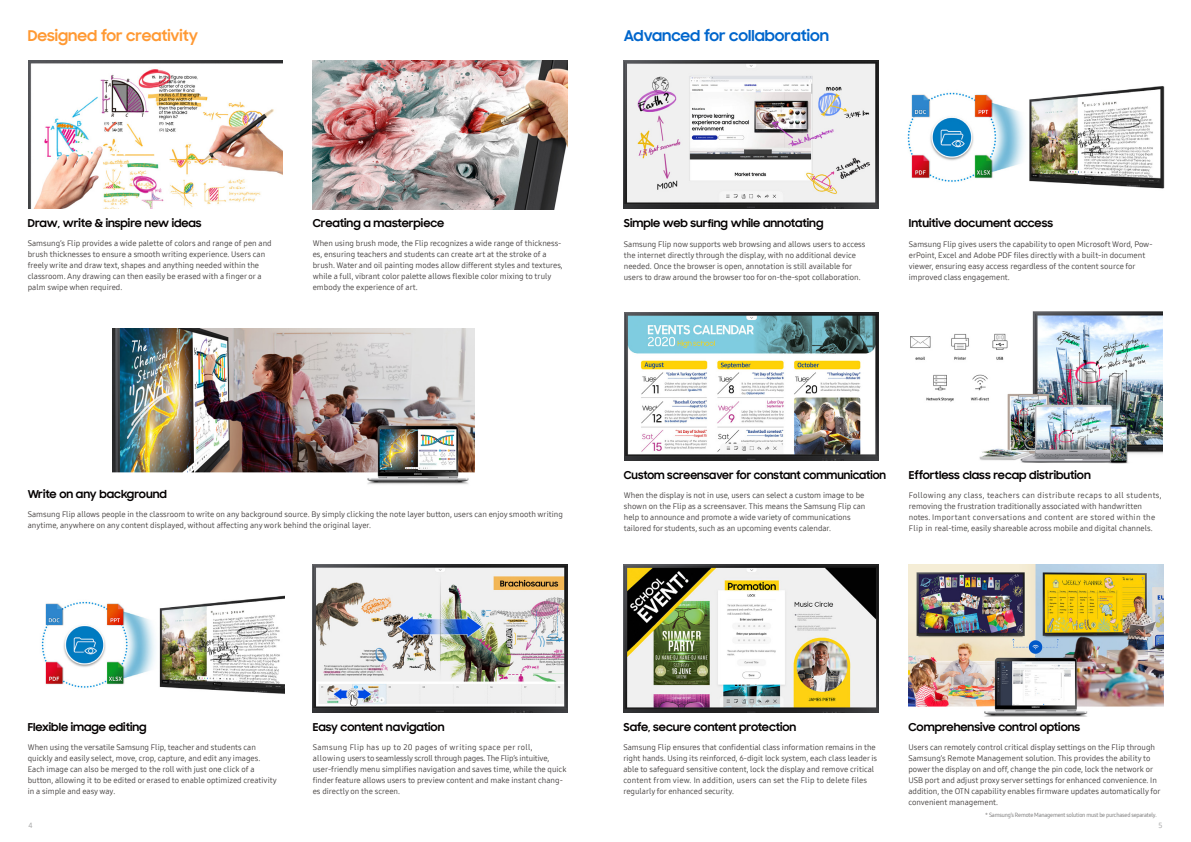
<style>
.page{position:relative;width:1191px;height:842px;background:#fff}
.page>*{position:absolute;margin:0;border:0;box-sizing:border-box;transform-origin:0 0}
.t1{font:700 15px "Samsung Sharp Sans";color:#06c}
.t2{font:700 15px "Samsung Sharp Sans";color:#f93}
.t3{font:700 11px "Samsung Sharp Sans";color:#040000}
.t4{font:700 11px "Samsung Sharp Sans";color:#040000;scale:.96 1}
.t5{font:8px/11px "Samsung One 400";color:#3e3a39}
.t6{font:7.5px "Samsung One 400";color:#9fa0a0}
.t7{font:6px "Samsung One 400 C";letter-spacing:-.025em;color:#727171}
</style>
<div class="page">
<img style="left:313px;top:61px;width:254px;height:148px">
<img style="left:28px;top:61px;width:254px;height:148px">
<img style="left:113px;top:328px;width:361px;height:157px">
<img style="left:41px;top:595px;width:243px;height:99px">
<img style="left:313px;top:564px;width:254px;height:149px">
<img style="left:624px;top:61px;width:254px;height:148px">
<img style="left:907px;top:86px;width:258px;height:103px">
<img style="left:624px;top:312px;width:254px;height:149px">
<img style="left:910px;top:311px;width:253px;height:152px">
<img style="left:623px;top:564px;width:255px;height:149px">
<img style="left:909px;top:565px;width:254px;height:152px">
<h1 class="t2" style="left:28px;top:24px;width:172px">Designed for creativity</h1>
<h1 class="t1" style="left:624px;top:24px;width:207px">Advanced for collaboration</h1>
<h2 class="t3" style="left:28px;top:215px;width:175px">Draw, write &amp; inspire new ideas</h2>
<h2 class="t3" style="left:313px;top:215px;width:133px">Creating a masterpiece</h2>
<p class="t5" style="left:28px;top:238px;width:245px">Samsung’s Flip provides a wide palette of colors and range of pen and brush thicknesses to ensure a smooth writing experience. Users can freely write and draw text, shapes and anything needed within the classroom. Any drawing can then easily be erased with a finger or a palm swipe when required.</p>
<p class="t5" style="left:313px;top:238px;width:251px">When using brush mode, the Flip recognizes a wide range of thickness&shy;es, ensuring teachers and students can create art at the stroke of a brush. Water and oil painting modes allow different styles and textures, while a full, vibrant color palette allows flexible color mixing to truly embody the experience of art.</p>
<h2 class="t3" style="left:624px;top:215px;width:201px">Simple web surfing while annotating</h2>
<h2 class="t3" style="left:909px;top:215px;width:146px">Intuitive document access</h2>
<p class="t5" style="left:624px;top:238px;width:243px">Samsung Flip now supports web browsing and allows users to access the internet directly through the display, with no additional device needed. Once the browser is open, annotation is still available for users to draw around the browser too for on-the-spot collaboration.</p>
<p class="t5" style="left:909px;top:238px;width:245px">Samsung Flip gives users the capability to open Microsoft Word, Pow&shy;erPoint, Excel and Adobe PDF files directly with a built-in document viewer, ensuring easy access regardless of the content source for improved class engagement.</p>
<h2 class="t3" style="left:28px;top:485px;width:141px">Write on any background</h2>
<p class="t5" style="left:28px;top:508px;width:536px">Samsung Flip allows people in the classroom to write on any background source. By simply clicking the note layer button, users can enjoy smooth writing anytime, anywhere on any content displayed, without affecting any work behind the original layer.</p>
<h2 class="t4" style="left:624px;top:467px;width:275px">Custom screensaver for constant communication</h2>
<h2 class="t3" style="left:909px;top:467px;width:183px">Effortless class recap distribution</h2>
<p class="t5" style="left:624px;top:490px;width:243px">When the display is not in use, users can select a custom image to be shown on the Flip as a screensaver. This means the Samsung Flip can help to announce and promote a wide variety of communications tailored for students, such as an upcoming events calendar.</p>
<p class="t5" style="left:909px;top:490px;width:254px">Following any class, teachers can distribute recaps to all students, removing the frustration traditionally associated with handwritten notes. Important conversations and content are stored within the Flip in real-time, easily shareable across mobile and digital channels.</p>
<h2 class="t3" style="left:28px;top:718px;width:120px">Flexible image editing</h2>
<h2 class="t3" style="left:313px;top:718px;width:133px">Easy content navigation</h2>
<p class="t5" style="left:28px;top:741px;width:250px">When using the versatile Samsung Flip, teacher and students can quickly and easily select, move, crop, capture, and edit any images.<br>Each image can also be merged to the roll with just one click of a button, allowing it to be edited or erased to enable optimized creativity in a simple and easy way.</p>
<p class="t5" style="left:313px;top:741px;width:255px">Samsung Flip has up to 20 pages of writing space per roll, allowing users to seamlessly scroll through pages. The Flip’s intuitive, user-friendly menu simplifies navigation and saves time, while the quick finder feature allows users to preview content and make instant chang&shy;es directly on the screen.</p>
<h2 class="t3" style="left:623px;top:719px;width:174px">Safe, secure content protection</h2>
<p class="t5" style="left:623px;top:741px;width:255px">Samsung Flip ensures that confidential class information remains in the right hands. Using its reinforced, 6-digit lock system, each class leader is able to safeguard sensitive content, lock the display and remove critical content from view. In addition, users can set the Flip to delete files regularly for enhanced security.</p>
<p class="t5" style="left:908px;top:741px;width:254px">Users can remotely control critical display settings on the Flip through Samsung’s Remote Management solution. This provides the ability to power the display on and off, change the pin code, lock the network or USB port and adjust proxy server settings for enhanced convenience. In addition, the OTN capability enables firmware updates automatically for convenient management.</p>
<h2 class="t3" style="left:908px;top:719px;width:173px">Comprehensive control options</h2>
<p class="t7" style="left:985px;top:810px;width:173px">* Samsung’s Remote Management solution must be purchased separately.</p>
<p class="t6" style="left:28px;top:820px;width:6px">4</p>
<p class="t6" style="left:1158px;top:820px;width:6px">5</p>
</div>
